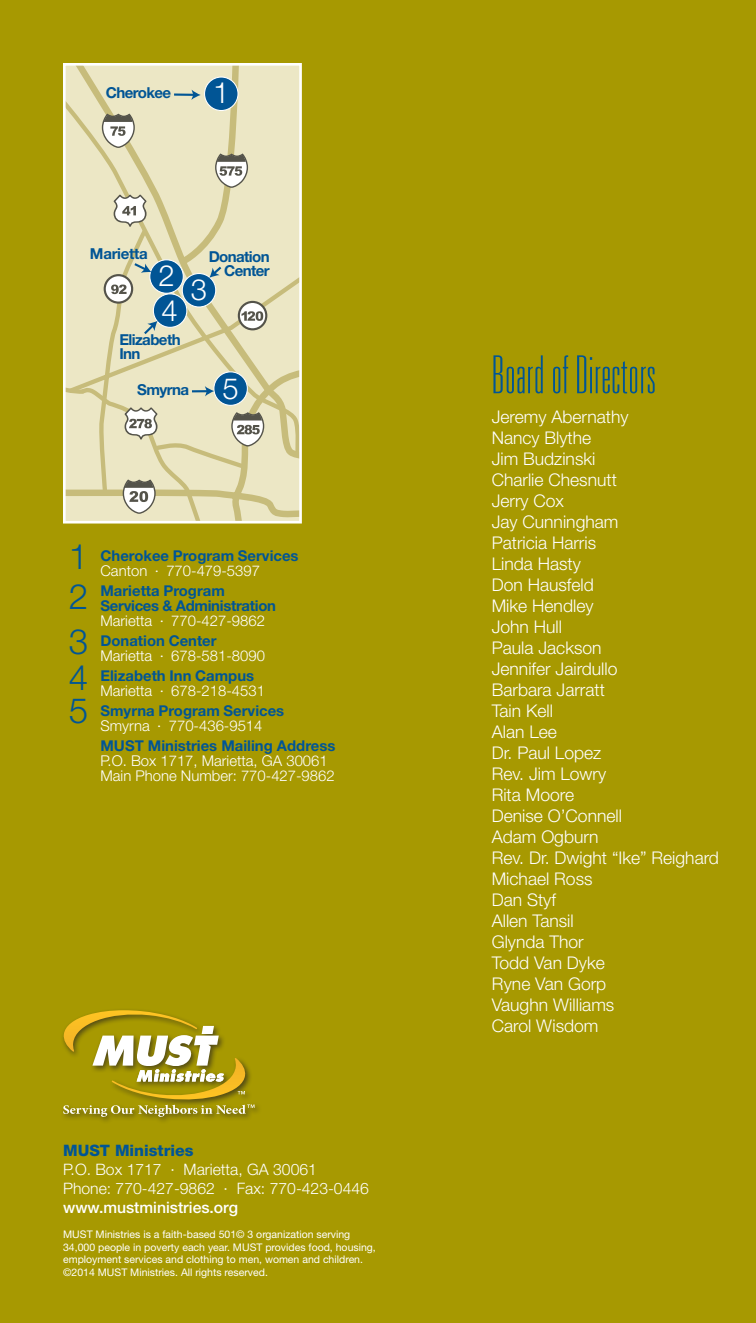
<style>
.page{position:relative;width:756px;height:1323px;background:#a79901}
.page>*{position:absolute;margin:0;border:0;box-sizing:border-box;transform-origin:0 0}
.Aarticle_Copy{font:100 ultra-condensed 52.5px "Univers";letter-spacing:.01em;color:#005595}
.t1{font:300 35px "Helvetica Neue";color:#005595}
.t2{font:300 29.22px "Helvetica Neue";color:#fff}
.Aarticle_Copy-2{font:300 17.5px "Helvetica Neue";color:#fff}
.t3{font:300 15.75px "Helvetica Neue";color:#fff}
.t4{font:500 15.75px "Helvetica Neue";color:#fff}
.t5{font:800 15.75px "Helvetica Neue";color:#005595}
.t6{font:700 15.05px/13.8px "Helvetica Neue";letter-spacing:-.04em;color:#015595}
.t7{font:700 15.05px "Helvetica Neue";letter-spacing:-.02em;color:#015595}
.t8{font:300 14.88px "Helvetica Neue";color:#fff}
.t9{font:700 14.88px "Helvetica Neue";color:#005595}
.t10{font:700 14.88px "Helvetica Neue";letter-spacing:-.02em;color:#005595}
.t11{font:10.5px/12.6px "Helvetica Neue";color:#fff}
</style>
<div class="page">
<svg style="left:67px;top:67px;width:231px;height:453px;background:#dbd9ba"></svg>
<div style="left:63px;top:63px;width:239px;height:461px;border:3px solid #fff"></div>
<div style="left:61px;top:1007px;width:201px;height:117px;background:#231f20;opacity:.65"></div>
<svg style="left:63px;top:1010px;width:192px;height:107px"></svg>
<p class="t6" style="left:106px;top:86px;width:67px">Cherokee</p>
<p class="t2" style="left:213px;top:75px;width:18px">1</p>
<p class="t7" style="left:90px;top:245px;width:59px">Marietta</p>
<p class="t6" style="left:209px;top:249px;width:63px;text-align:right">Donation<br>Center</p>
<p class="t2" style="left:158px;top:257px;width:18px">2</p>
<p class="t2" style="left:191px;top:272px;width:18px">3</p>
<p class="t2" style="left:161px;top:293px;width:18px">4</p>
<p class="t6" style="left:119px;top:332px;width:63px">Elizabeth<br>Inn</p>
<p class="t6" style="left:137px;top:382px;width:54px">Smyrna</p>
<p class="t2" style="left:222px;top:370px;width:18px">5</p>
<p class="t1" style="left:69px;top:535px;width:21px">1</p>
<p class="t1" style="left:69px;top:575px;width:21px">2</p>
<p class="t1" style="left:69px;top:620px;width:21px">3</p>
<p class="t1" style="left:69px;top:656px;width:21px">4</p>
<p class="t1" style="left:69px;top:689px;width:21px">5</p>
<p class="t9" style="left:101px;top:547px;width:200px">Cherokee Program Services</p>
<p class="t8" style="left:101px;top:562px;width:161px">Canton · 770-479-5397</p>
<p class="t9" style="left:101px;top:582px;width:126px">Marietta Program</p>
<p class="t10" style="left:101px;top:597px;width:177px">Services &amp; Administration</p>
<p class="t8" style="left:101px;top:611px;width:166px">Marietta · 770-427-9862</p>
<p class="t9" style="left:101px;top:632px;width:118px">Donation Center</p>
<p class="t8" style="left:101px;top:646px;width:166px">Marietta · 678-581-8090</p>
<p class="t9" style="left:101px;top:667px;width:155px">Elizabeth Inn Campus</p>
<p class="t8" style="left:101px;top:682px;width:166px">Marietta · 678-218-4531</p>
<p class="t9" style="left:101px;top:702px;width:185px">Smyrna Program Services</p>
<p class="t8" style="left:101px;top:717px;width:164px">Smyrna · 770-436-9514</p>
<p class="t9" style="left:101px;top:737px;width:236px">MUST Ministries Mailing Address</p>
<p class="t8" style="left:101px;top:752px;width:229px">P.O. Box 1717, Marietta, GA 30061</p>
<p class="t8" style="left:101px;top:766px;width:236px">Main Phone Number: 770-427-9862</p>
<p class="t5" style="left:63px;top:1141px;width:132px">MUST Ministries</p>
<p class="t3" style="left:63px;top:1160px;width:255px">P.O. Box 1717 · Marietta, GA 30061</p>
<p class="t3" style="left:63px;top:1179px;width:307px">Phone: 770-427-9862 · Fax: 770-423-0446</p>
<p class="t4" style="left:63px;top:1198px;width:177px">www.mustministries.org</p>
<p class="t11" style="left:63px;top:1228px;width:314px">MUST Ministries is a faith-based 501© 3 organization serving<br>34,000 people in poverty each year. MUST provides food, housing, employment services and clothing to men, women and children.</p>
<p class="t11" style="left:63px;top:1266px;width:206px">©2014 MUST Ministries. All rights reserved.</p>
<p class="Aarticle_Copy" style="left:492px;top:348px;width:165px">Board of Directors</p>
<p class="Aarticle_Copy-2" style="left:492px;top:406px;width:138px">Jeremy Abernathy</p>
<p class="Aarticle_Copy-2" style="left:492px;top:427px;width:101px">Nancy Blythe</p>
<p class="Aarticle_Copy-2" style="left:492px;top:448px;width:105px">Jim Budzinski</p>
<p class="Aarticle_Copy-2" style="left:492px;top:469px;width:127px">Charlie Chesnutt</p>
<p class="Aarticle_Copy-2" style="left:492px;top:490px;width:74px">Jerry Cox</p>
<p class="Aarticle_Copy-2" style="left:492px;top:511px;width:128px">Jay Cunningham</p>
<p class="Aarticle_Copy-2" style="left:492px;top:532px;width:106px">Patricia Harris</p>
<p class="Aarticle_Copy-2" style="left:492px;top:553px;width:91px">Linda Hasty</p>
<p class="Aarticle_Copy-2" style="left:492px;top:574px;width:104px">Don Hausfeld</p>
<p class="Aarticle_Copy-2" style="left:492px;top:595px;width:103px">Mike Hendley</p>
<p class="Aarticle_Copy-2" style="left:492px;top:616px;width:72px">John Hull</p>
<p class="Aarticle_Copy-2" style="left:492px;top:637px;width:111px">Paula Jackson</p>
<p class="Aarticle_Copy-2" style="left:492px;top:658px;width:127px">Jennifer Jairdullo</p>
<p class="Aarticle_Copy-2" style="left:492px;top:679px;width:115px">Barbara Jarratt</p>
<p class="Aarticle_Copy-2" style="left:492px;top:700px;width:63px">Tain Kell</p>
<p class="Aarticle_Copy-2" style="left:492px;top:721px;width:67px">Alan Lee</p>
<p class="Aarticle_Copy-2" style="left:492px;top:742px;width:111px">Dr. Paul Lopez</p>
<p class="Aarticle_Copy-2" style="left:492px;top:763px;width:116px">Rev. Jim Lowry</p>
<p class="Aarticle_Copy-2" style="left:492px;top:784px;width:84px">Rita Moore</p>
<p class="Aarticle_Copy-2" style="left:492px;top:805px;width:132px">Denise O’Connell</p>
<p class="Aarticle_Copy-2" style="left:492px;top:826px;width:108px">Adam Ogburn</p>
<p class="Aarticle_Copy-2" style="left:492px;top:847px;width:229px">Rev. Dr. Dwight “Ike” Reighard</p>
<p class="Aarticle_Copy-2" style="left:492px;top:868px;width:102px">Michael Ross</p>
<p class="Aarticle_Copy-2" style="left:492px;top:889px;width:66px">Dan Styf</p>
<p class="Aarticle_Copy-2" style="left:492px;top:910px;width:84px">Allen Tansil</p>
<p class="Aarticle_Copy-2" style="left:492px;top:931px;width:94px">Glynda Thor</p>
<p class="Aarticle_Copy-2" style="left:492px;top:952px;width:115px">Todd Van Dyke</p>
<p class="Aarticle_Copy-2" style="left:492px;top:973px;width:116px">Ryne Van Gorp</p>
<p class="Aarticle_Copy-2" style="left:492px;top:994px;width:124px">Vaughn Williams</p>
<p class="Aarticle_Copy-2" style="left:492px;top:1015px;width:108px">Carol Wisdom</p>
</div>
